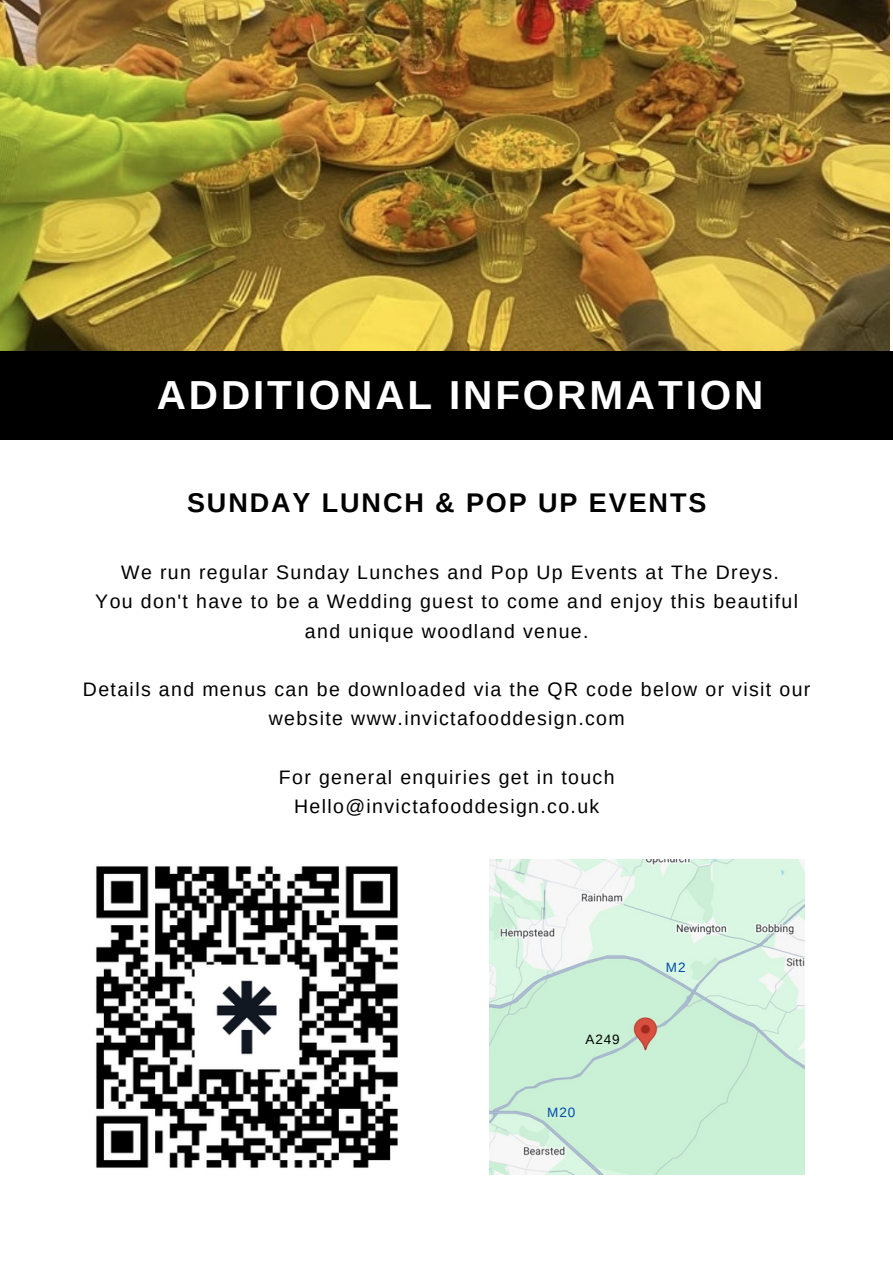
<style>
.page{position:relative;width:893px;height:1264px;background:#fff}
.page>*{position:absolute;margin:0;border:0;box-sizing:border-box;transform-origin:0 0}
.t1{font:700 40.5px "Arimo";letter-spacing:.07em;color:#fff}
.t2{font:700 27px "Arimo";letter-spacing:.07em;color:#000}
.t3{font:19.5px/29.2px "Arimo";letter-spacing:.07em;color:#000;text-align:center}
.t4{font:13.5px "Arimo";color:#004aad}
.t5{font:13.5px "Arimo";color:#000}
</style>
<div class="page">
<img style="left:0;top:0;width:889px;height:351px">
<div style="left:0;top:351px;width:892px;height:89px;background:#000"></div>
<img style="left:96px;top:866px;width:302px;height:302px">
<img style="left:489px;top:859px;width:315px;height:315px">
<h3 class="t1" style="left:157px;top:373px;width:608px">ADDITIONAL INFORMATION</h3>
<h3 class="t2" style="left:187px;top:488px;width:521px">SUNDAY LUNCH &amp; POP UP EVENTS</h3>
<h3 class="t3" style="left:95px;top:557px;width:704px">We run regular Sunday Lunches and Pop Up Events at The Dreys.<br>You don't have to be a Wedding guest to come and enjoy this beautiful and unique woodland venue.</h3>
<p class="t3" style="left:83px;top:674px;width:729px">Details and menus can be downloaded via the QR code below or visit our website www.invictafooddesign.com</p>
<p class="t3" style="left:279px;top:762px;width:337px">For general enquiries get in touch<br>Hello@invictafooddesign.co.uk</p>
<p class="t5" style="left:585px;top:1032px;width:36px">A249</p>
<p class="t4" style="left:547px;top:1104px;width:30px">M20</p>
<p class="t4" style="left:665px;top:959px;width:21px">M2</p>
</div>
